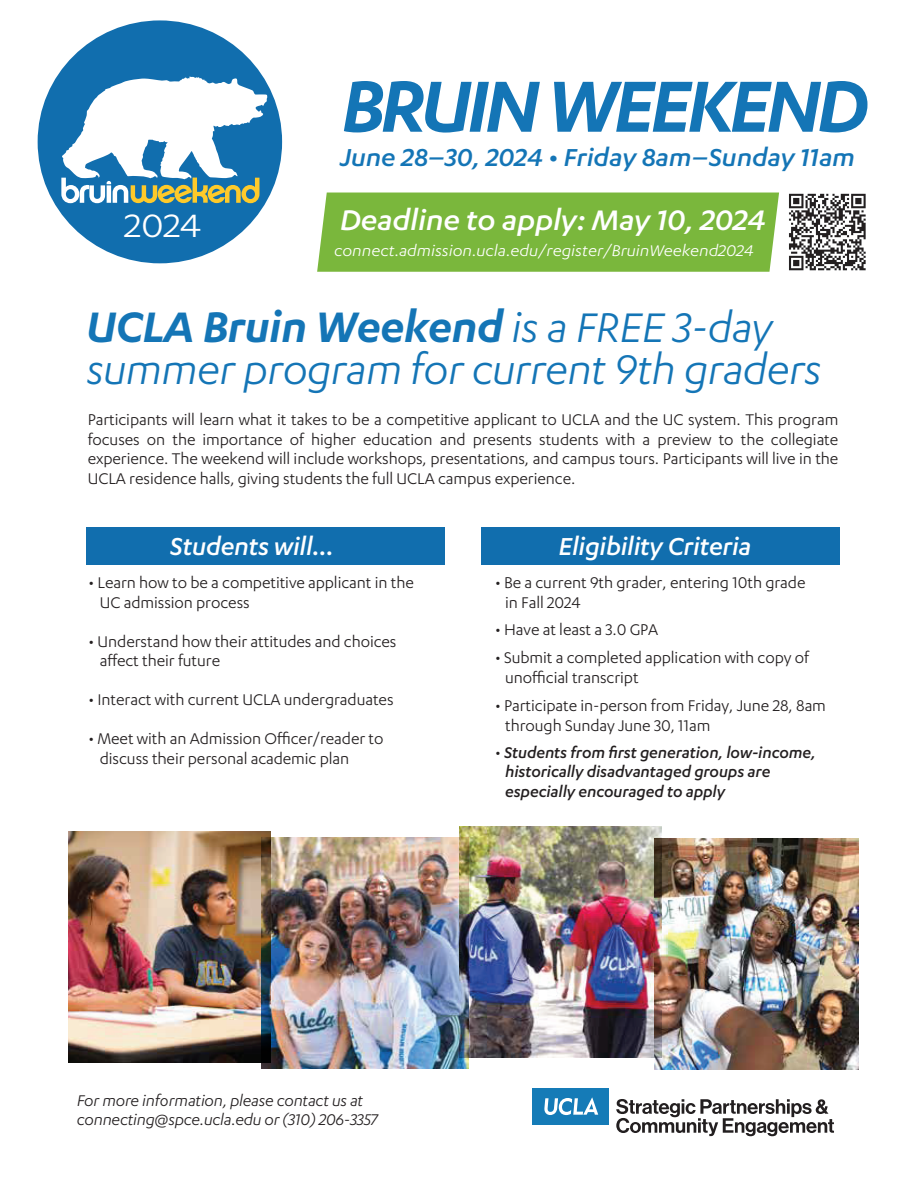
<style>
.page{position:relative;width:918px;height:1188px;background:#fff}
.page>*{position:absolute;margin:0;border:0;box-sizing:border-box;transform-origin:0 0}
.t1{font:italic 600 84px "Karbon";letter-spacing:-.055em;color:#1475b6}
.t2{font:italic 600 49.5px "Karbon";letter-spacing:-.01em;color:#1475b6}
.t3{font:italic 48px "Karbon";letter-spacing:-.01em;color:#1475b6}
.t4{font:37.5px "Karbon";color:#fff;scale:1.12 1}
.t5{font:italic 500 32.85px "Karbon";letter-spacing:-.005em;color:#fff;scale:1.05 1}
.t6{font:italic 500 28.5px "Karbon";letter-spacing:-.005em;color:#1475b6;scale:1.05 1}
.t7{font:italic 500 28.5px "Karbon";letter-spacing:-.01em;color:#fff}
.t8{font:18px/19.5px "Karbon";letter-spacing:-.005em;color:#231f20}
.t9{font:italic 500 18px/19.5px "Karbon";letter-spacing:-.005em;color:#231f20}
.t10{font:italic 18px/19.5px "Karbon";letter-spacing:-.01em;color:#231f20}
.t11{font:italic 18px "Karbon";color:#fff;scale:1.05 1}
.s1{font-weight:400;font-size:48px}
.s2{font-weight:400;font-style:normal}
</style>
<div class="page">
<div style="left:86px;top:527px;width:359px;height:37px;background:#116eae"></div>
<div style="left:481px;top:527px;width:359px;height:37px;background:#116eae"></div>
<svg style="left:616px;top:1099px;width:218px;height:37px"></svg>
<div style="left:532px;top:1088px;width:77px;height:36px;background:#157bb7"></div>
<svg style="left:544px;top:1098px;width:54px;height:17px"></svg>
<div style="left:38px;top:20px;width:244px;height:243px;background:#116eae;border-radius:50%"></div>
<div style="left:317px;top:193px;width:462px;height:79px;background:#7ab73c"></div>
<img style="left:654px;top:839px;width:204px;height:231px">
<img style="left:68px;top:831px;width:202px;height:231px">
<img style="left:261px;top:837px;width:208px;height:231px">
<img style="left:460px;top:827px;width:202px;height:231px">
<svg style="left:61px;top:77px;width:206px;height:126px"></svg>
<img style="left:789px;top:193px;width:77px;height:78px">
<h3 class="t4" style="left:124px;top:205px;width:70px">2024</h3>
<h1 class="t1" style="left:341px;top:59px;width:529px">BRUIN WEEKEND</h1>
<h3 class="t6" style="left:340px;top:141px;width:492px">June 28–30, 2024 • Friday 8am–Sunday 11am</h3>
<h3 class="t5" style="left:340px;top:202px;width:407px">Deadline to apply: May 10, 2024</h3>
<p class="t11" style="left:334px;top:240px;width:401px">connect.admission.ucla.edu/register/BruinWeekend2024</p>
<h2 class="t2" style="left:86px;top:299px;width:687px">UCLA Bruin Weekend <span class="s1">is a FREE 3-day</span></h2>
<h3 class="t3" style="left:86px;top:343px;width:737px">summer program for current 9th graders</h3>
<p class="t8" style="left:88px;top:410px;width:752px;text-align:justify">Participants will learn what it takes to be a competitive applicant to UCLA and the UC system. This program focuses on the importance of higher education and presents students with a preview to the collegiate experience. The weekend will include workshops, presentations, and campus tours. Participants will live in the UCLA residence halls, giving students the full UCLA campus experience.</p>
<h3 class="t7" style="left:170px;top:530px;width:165px">Students will...</h3>
<p class="t8" style="left:100px;top:573px;width:316px;text-indent:-11px">• Learn how to be a competitive applicant in the<br>UC admission process</p>
<p class="t8" style="left:100px;top:631px;width:298px;text-indent:-11px">• Understand how their attitudes and choices affect their future</p>
<p class="t8" style="left:89px;top:690px;width:307px">• Interact with current UCLA undergraduates</p>
<p class="t8" style="left:100px;top:729px;width:285px;text-indent:-11px">• Meet with an Admission Officer/reader to discuss their personal academic plan</p>
<h3 class="t7" style="left:559px;top:530px;width:194px">Eligibility Criteria</h3>
<p class="t8" style="left:505px;top:573px;width:302px;text-indent:-10px">• Be a current 9th grader, entering 10th grade in Fall 2024</p>
<p class="t8" style="left:495px;top:619px;width:165px">• Have at least a 3.0 GPA</p>
<p class="t8" style="left:505px;top:648px;width:305px;text-indent:-10px">• Submit a completed application with copy of unofficial transcript</p>
<p class="t8" style="left:505px;top:696px;width:322px;text-indent:-10px">• Participate in-person from Friday, June 28, 8am through Sunday June 30, 11am</p>
<p class="t9" style="left:505px;top:742px;width:312px;text-indent:-10px"><span class="s2">•</span> Students from first generation, low-income, historically disadvantaged groups are especially encouraged to apply</p>
<p class="t10" style="left:77px;top:1090px;width:303px">For more information, please contact us at connecting@spce.ucla.edu or (310) 206-3357</p>
</div>
